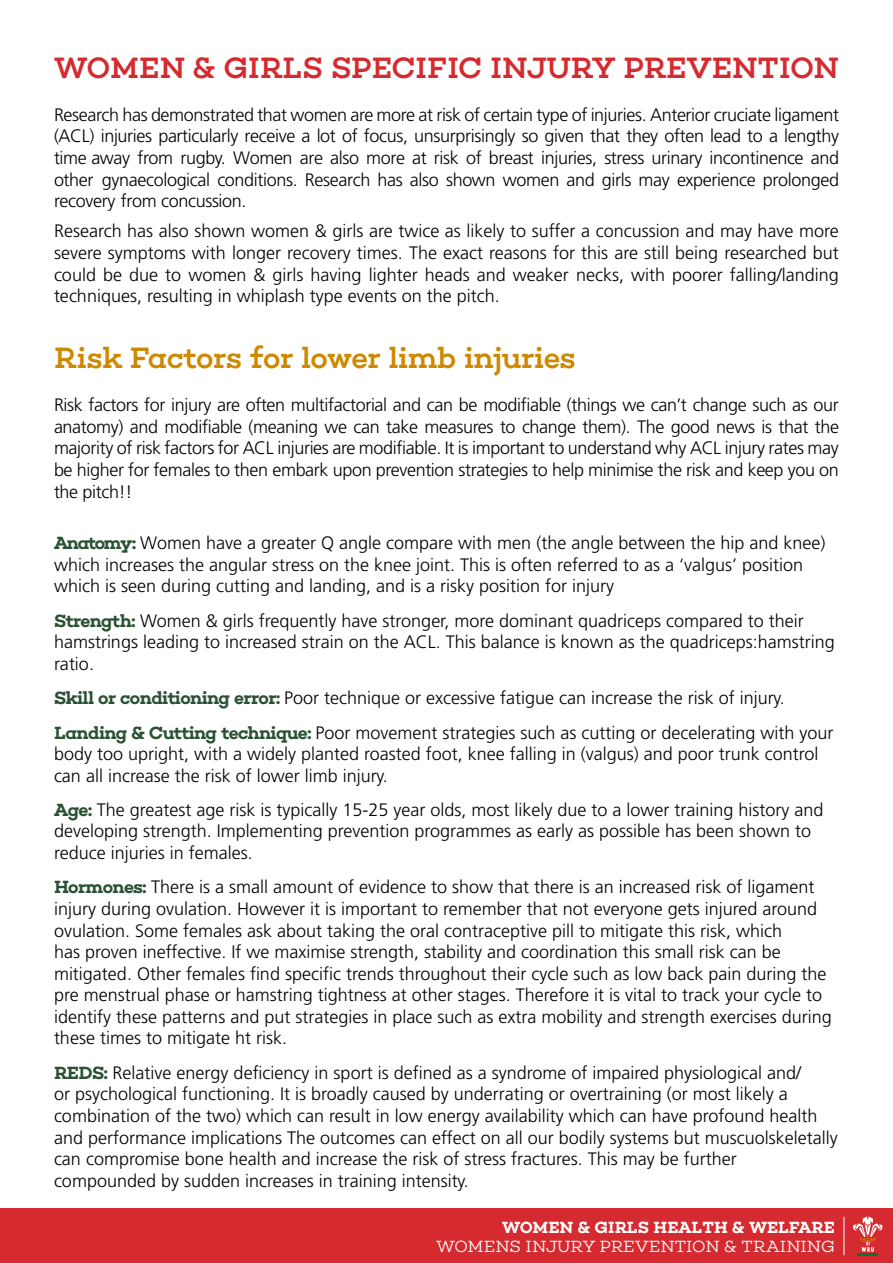
<style>
.page{position:relative;width:893px;height:1263px;background:#fff}
.page>*{position:absolute;margin:0;border:0;box-sizing:border-box;transform-origin:0 0}
.t1{font:500 30px "Choplin";color:#d52a2f}
.t2{font:500 30px "Choplin";letter-spacing:-.015em;color:#cf8900}
.t3{font:300 18px/21.6px "Frutiger LT Std";color:#000}
.t4{font:300 16.5px "Choplin";color:#fff}
.t5{font:600 16.5px "Choplin";color:#fff}
.s1{font-family:"Choplin";font-weight:600;color:#2a5135}
</style>
<div class="page">
<div style="left:0;top:1209px;width:893px;height:54px;background:#d52a2f"></div>
<hr style="left:858px;top:1253px;width:20px;height:2px;background:#007835">
<svg style="left:853px;top:1217px;width:29px;height:35px"></svg>
<hr style="left:844px;top:1217px;width:1px;height:38px;background:#fff">
<h1 class="t1" style="left:54px;top:50px;width:786px">WOMEN &amp; GIRLS SPECIFIC INJURY PREVENTION</h1>
<p class="t3" style="left:54px;top:104px;width:786px;text-align:justify">Research has demonstrated that women are more at risk of certain type of injuries. Anterior cruciate ligament (ACL) injuries particularly receive a lot of focus, unsurprisingly so given that they often lead to a lengthy time away from rugby. Women are also more at risk of breast injuries, stress urinary incontinence and other gynaecological conditions. Research has also shown women and girls may experience prolonged recovery from concussion.</p>
<p class="t3" style="left:54px;top:221px;width:786px;text-align:justify">Research has also shown women &amp; girls are twice as likely to suffer a concussion and may have more severe symptoms with longer recovery times. The exact reasons for this are still being researched but could be due to women &amp; girls having lighter heads and weaker necks, with poorer falling/landing techniques, resulting in whiplash type events on the pitch.</p>
<h1 class="t2" style="left:54px;top:340px;width:523px">Risk Factors for lower limb injuries</h1>
<p class="t3" style="left:54px;top:394px;width:786px;text-align:justify">Risk factors for injury are often multifactorial and can be modifiable (things we can’t change such as our anatomy) and modifiable (meaning we can take measures to change them). The good news is that the majority of risk factors for ACL injuries are modifiable. It is important to understand why ACL injury rates may be higher for females to then embark upon prevention strategies to help minimise the risk and keep you on the pitch!!</p>
<p class="t3" style="left:54px;top:532px;width:773px"><span class="s1">Anatomy:</span> Women have a greater Q angle compare with men (the angle between the hip and knee) which increases the angular stress on the knee joint. This is often referred to as a ‘valgus’ position which is seen during cutting and landing, and is a risky position for injury</p>
<p class="t3" style="left:54px;top:610px;width:782px"><span class="s1">Strength:</span> Women &amp; girls frequently have stronger, more dominant quadriceps compared to their hamstrings leading to increased strain on the ACL. This balance is known as the quadriceps:hamstring ratio.</p>
<p class="t3" style="left:54px;top:681px;width:781px;line-height:34.3px"><span class="s1">Skill or conditioning error:</span> Poor technique or excessive fatigue can increase the risk of injury.<br><span class="s1">Landing &amp; Cutting technique:</span> Poor movement strategies such as cutting or decelerating with your</p>
<p class="t3" style="left:54px;top:743px;width:766px">body too upright, with a widely planted roasted foot, knee falling in (valgus) and poor trunk control can all increase the risk of lower limb injury.</p>
<p class="t3" style="left:54px;top:799px;width:771px"><span class="s1">Age:</span> The greatest age risk is typically 15-25 year olds, most likely due to a lower training history and developing strength. Implementing prevention programmes as early as possible has been shown to reduce injuries in females.</p>
<p class="t3" style="left:54px;top:877px;width:779px"><span class="s1">Hormones:</span> There is a small amount of evidence to show that there is an increased risk of ligament injury during ovulation. However it is important to remember that not everyone gets injured around ovulation. Some females ask about taking the oral contraceptive pill to mitigate this risk, which<br>has proven ineffective. If we maximise strength, stability and coordination this small risk can be mitigated. Other females find specific trends throughout their cycle such as low back pain during the pre menstrual phase or hamstring tightness at other stages. Therefore it is vital to track your cycle to identify these patterns and put strategies in place such as extra mobility and strength exercises during these times to mitigate ht risk.</p>
<p class="t3" style="left:54px;top:1062px;width:785px"><span class="s1">REDS:</span> Relative energy deficiency in sport is defined as a syndrome of impaired physiological and/<br>or psychological functioning. It is broadly caused by underrating or overtraining (or most likely a combination of the two) which can result in low energy availability which can have profound health and performance implications The outcomes can effect on all our bodily systems but muscuolskeletally can compromise bone health and increase the risk of stress fractures. This may be further compounded by sudden increases in training intensity.</p>
<p class="t5" style="left:502px;top:1217px;width:334px">WOMEN &amp; GIRLS HEALTH &amp; WELFARE</p>
<p class="t4" style="left:436px;top:1237px;width:400px">WOMENS INJURY PREVENTION &amp; TRAINING</p>
</div>
